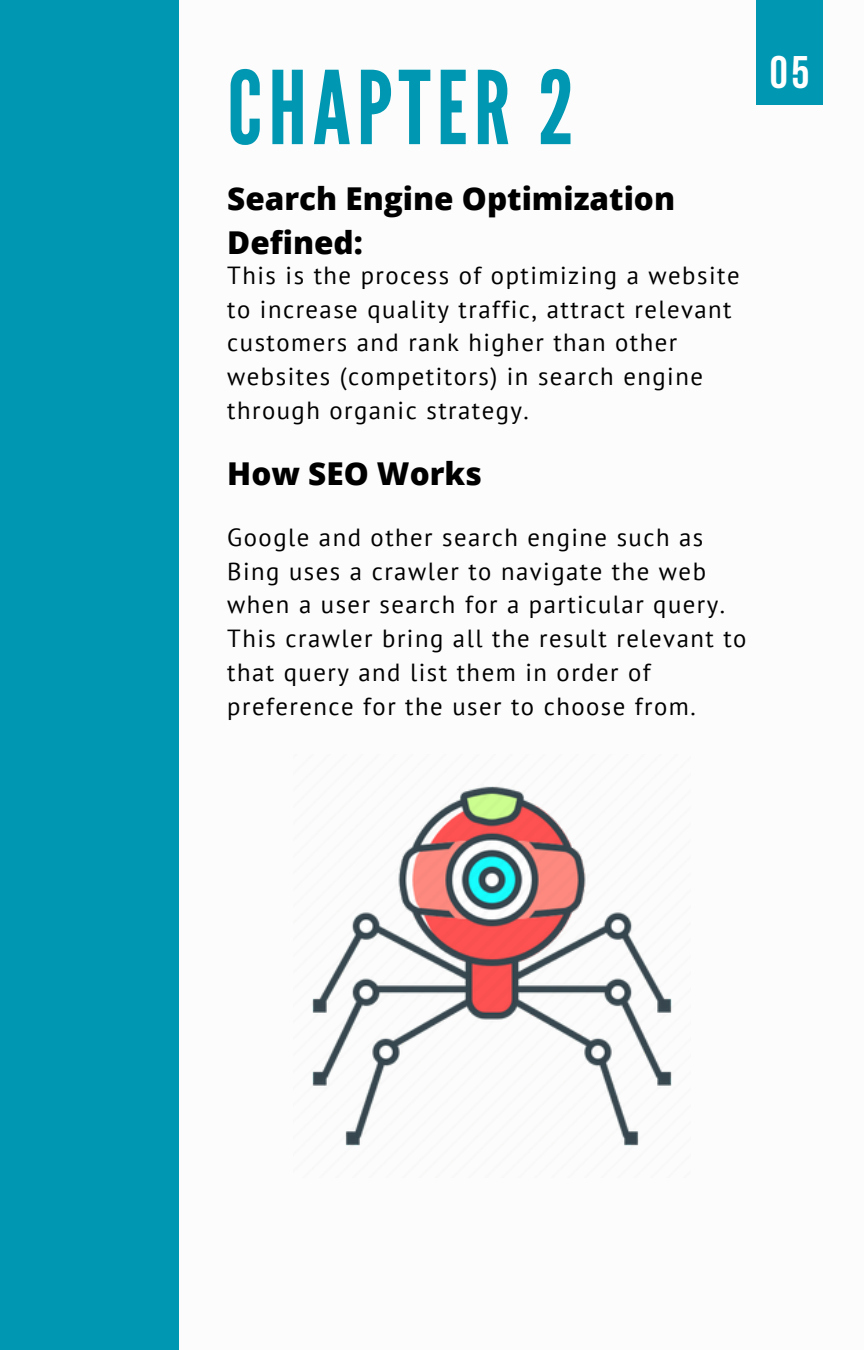
<style>
.page{position:relative;width:864px;height:1350px;background:#fbfcfb}
.page>*{position:absolute;margin:0;border:0;box-sizing:border-box;transform-origin:0 0}
.t1{font:101.25px "League Gothic";letter-spacing:.06em;color:#0097b2}
.t2{font:700 45.45px "Bebas Neue";color:#fff}
.t3{font:800 31.5px/43.9px "Open Sans";color:#000}
.t4{font:24.75px/33.8px "PT Sans";letter-spacing:.06em;color:#000}
</style>
<div class="page">
<div style="left:0;top:0;width:179px;height:1350px;background:#0097b2"></div>
<div style="left:756px;top:0;width:66px;height:104px;background:#0097b2"></div>
<img style="left:312px;top:786px;width:360px;height:360px">
<h1 class="t1" style="left:227px;top:49px;width:348px">CHAPTER 2</h1>
<p class="t3" style="left:227px;top:176px;width:449px">Search Engine Optimization<br>Defined:</p>
<p class="t4" style="left:227px;top:258px;width:514px">This is the process of optimizing a website to increase quality traffic, attract relevant customers and rank higher than other websites (competitors) in search engine through organic strategy.</p>
<p class="t3" style="left:227px;top:451px;width:256px">How SEO Works</p>
<p class="t4" style="left:227px;top:520px;width:521px">Google and other search engine such as Bing uses a crawler to navigate the web when a user search for a particular query.<br>This crawler bring all the result relevant to that query and list them in order of preference for the user to choose from.</p>
<h2 class="t2" style="left:770px;top:54px;width:41px">05</h2>
</div>
